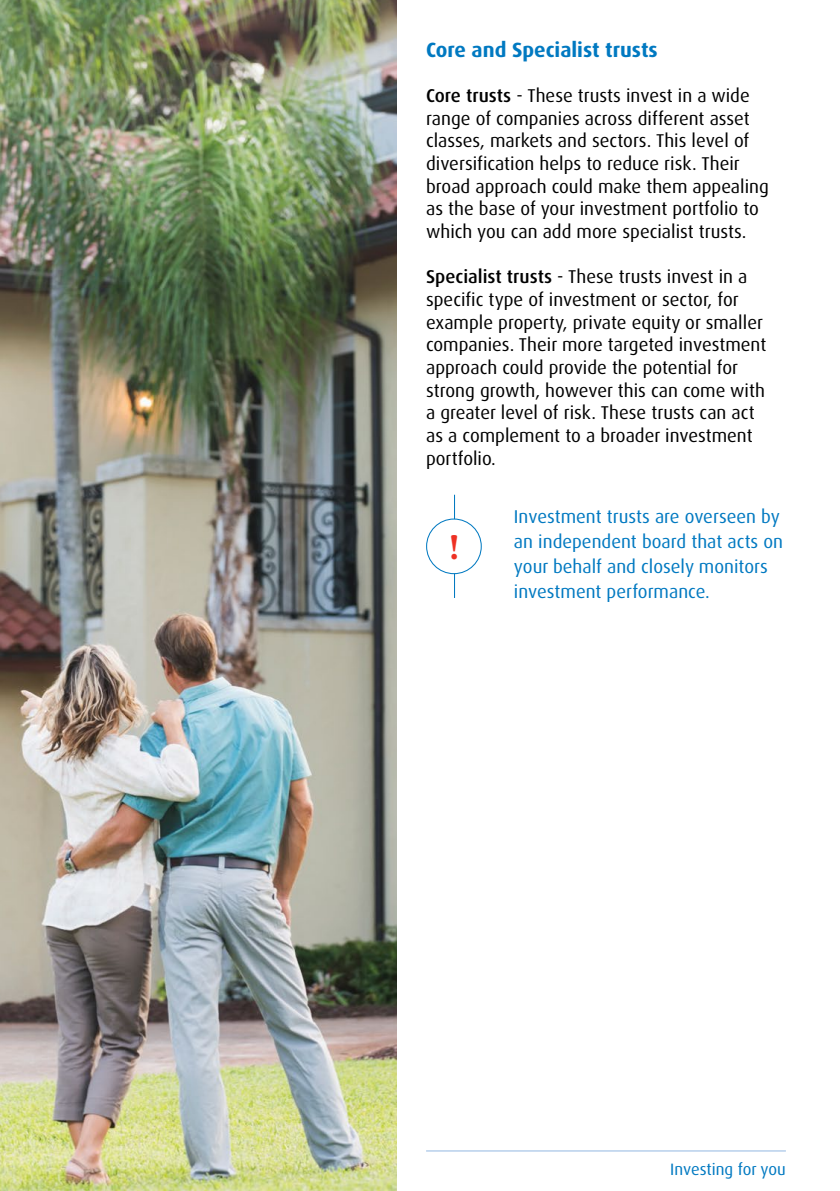
<style>
.page{position:relative;width:840px;height:1191px;background:#fff}
.page>*{position:absolute;margin:0;border:0;box-sizing:border-box;transform-origin:0 0}
.t1{font:700 36px "Minion Pro";color:#ee3124}
.t2{font:700 20.6px "Dax Pro";color:#0079c1}
.t3{font:18.6px/22.6px "Dax Pro";color:#000}
.t4{font:18.6px/24.8px "Dax Pro";color:#0079c1}
.t5{font:16.4px "Dax Pro";color:#0079c1}
.s1{font-weight:500}
</style>
<div class="page">
<hr style="left:426px;top:1150px;width:359px;height:1px;background:#95b9e2">
<hr style="left:454px;top:495px;width:1px;height:103px;background:#0079c1">
<div style="left:426px;top:519px;width:55px;height:54px;background:#fff;border-radius:50%"></div>
<div style="left:426px;top:518px;width:55px;height:56px;border:1px solid #0079c1;border-radius:50%"></div>
<img style="left:0;top:0;width:396px;height:1191px">
<p class="t2" style="left:426px;top:36px;width:233px">Core and Specialist trusts</p>
<p class="t3" style="left:426px;top:84px;width:344px"><span class="s1">Core trusts</span> - These trusts invest in a wide range of companies across different asset classes, markets and sectors. This level of diversification helps to reduce risk. Their broad approach could make them appealing as the base of your investment portfolio to which you can add more specialist trusts.</p>
<p class="t3" style="left:426px;top:266px;width:341px"><span class="s1">Specialist trusts</span> - These trusts invest in a specific type of investment or sector, for example property, private equity or smaller companies. Their more targeted investment approach could provide the potential for strong growth, however this can come with a greater level of risk. These trusts can act as a complement to a broader investment portfolio.</p>
<p class="t1" style="left:449px;top:522px;width:12px">!</p>
<p class="t4" style="left:513px;top:504px;width:270px">Investment trusts are overseen by an independent board that acts on your behalf and closely monitors investment performance.</p>
<p class="t5" style="left:670px;top:1158px;width:117px">Investing for you</p>
</div>
